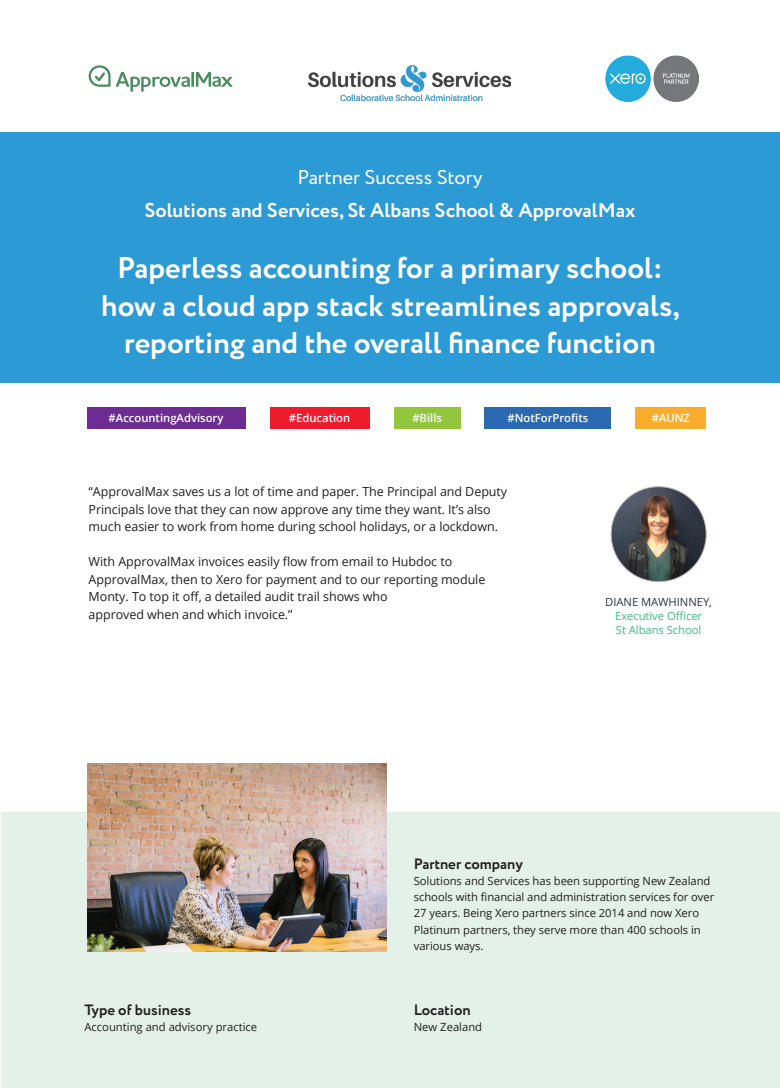
<style>
.page{position:relative;width:780px;height:1088px;background:#fff}
.page>*{position:absolute;margin:0;border:0;box-sizing:border-box;transform-origin:0 0}
.t1{font:700 30px/37.5px "Circe";color:#fff;text-align:center}
.t2{font:700 20px "Circe";color:#fff}
.t3{font:20px "Circe";color:#fff}
.Body{font:700 15px "Circe";color:#231f20}
.t4{font:12.5px/17.5px "Open Sans";letter-spacing:-.005em;color:#231f20}
.Body-2{font:11.25px/16.2px "Open Sans";letter-spacing:-.005em;color:#231f20}
.t5{font:600 11.25px "Open Sans";color:#fff}
.t6{font:11.25px "Open Sans";letter-spacing:-.005em;color:#43b884}
.t7{font:11.25px "Open Sans";letter-spacing:-.005em;color:#2d3845}
</style>
<div class="page">
<div style="left:1px;top:812px;width:778px;height:276px;background:#e3f1e8"></div>
<div style="left:0;top:133px;width:780px;height:250px;background:#2c9ad5"></div>
<svg style="left:89px;top:65px;width:21px;height:22px"></svg>
<svg style="left:116px;top:72px;width:117px;height:20px"></svg>
<img style="left:611px;top:487px;width:95px;height:95px;border-radius:47px">
<div style="left:87px;top:407px;width:158px;height:22px;background:#6c2c91"></div>
<div style="left:270px;top:407px;width:99px;height:22px;background:#ee1b2d"></div>
<svg style="left:394px;top:407px;width:66px;height:22px"></svg>
<div style="left:484px;top:407px;width:127px;height:22px;background:#2c69b3"></div>
<div style="left:635px;top:407px;width:71px;height:22px;background:#faac2c"></div>
<img style="left:87px;top:764px;width:300px;height:187px">
<img style="left:308px;top:65px;width:202px;height:35px">
<img style="left:605px;top:56px;width:94px;height:45px">
<p class="t3" style="left:297px;top:164px;width:187px">Partner Success Story</p>
<p class="t2" style="left:144px;top:196px;width:492px">Solutions and Services, St Albans School &amp; ApprovalMax</p>
<p class="t1" style="left:101px;top:251px;width:580px">Paperless accounting for a primary school: how a cloud app stack streamlines approvals, reporting and the overall finance function</p>
<p class="t5" style="left:109px;top:410px;width:116px">#AccountingAdvisory</p>
<p class="t5" style="left:289px;top:411px;width:63px">#Education</p>
<p class="t5" style="left:412px;top:411px;width:31px">#Bills</p>
<p class="t5" style="left:507px;top:411px;width:82px">#NotForProfits</p>
<p class="t5" style="left:651px;top:411px;width:40px">#AUNZ</p>
<p class="t4" style="left:89px;top:482px;width:420px">“ApprovalMax saves us a lot of time and paper. The Principal and Deputy<br>Principals love that they can now approve any time they want. It’s also much easier to work from home during school holidays, or a lockdown.</p>
<p class="t4" style="left:89px;top:552px;width:398px">With ApprovalMax invoices easily flow from email to Hubdoc to ApprovalMax, then to Xero for payment and to our reporting module Monty. To top it off, a detailed audit trail shows who<br>approved when and which invoice.”</p>
<p class="t7" style="left:605px;top:594px;width:108px">DIANE MAWHINNEY,</p>
<p class="t6" style="left:615px;top:608px;width:89px">Executive Officer</p>
<p class="t6" style="left:616px;top:622px;width:87px">St Albans School</p>
<p class="Body" style="left:84px;top:1000px;width:108px">Type of business</p>
<p class="Body-2" style="left:84px;top:1019px;width:174px">Accounting and advisory practice</p>
<p class="Body" style="left:414px;top:853px;width:111px">Partner company</p>
<p class="Body-2" style="left:414px;top:872px;width:302px">Solutions and Services has been supporting New Zealand schools with financial and administration services for over 27 years. Being Xero partners since 2014 and now Xero Platinum partners, they serve more than 400 schools in various ways.</p>
<p class="Body" style="left:414px;top:1000px;width:58px">Location</p>
<p class="Body-2" style="left:414px;top:1019px;width:70px">New Zealand</p>
</div>
